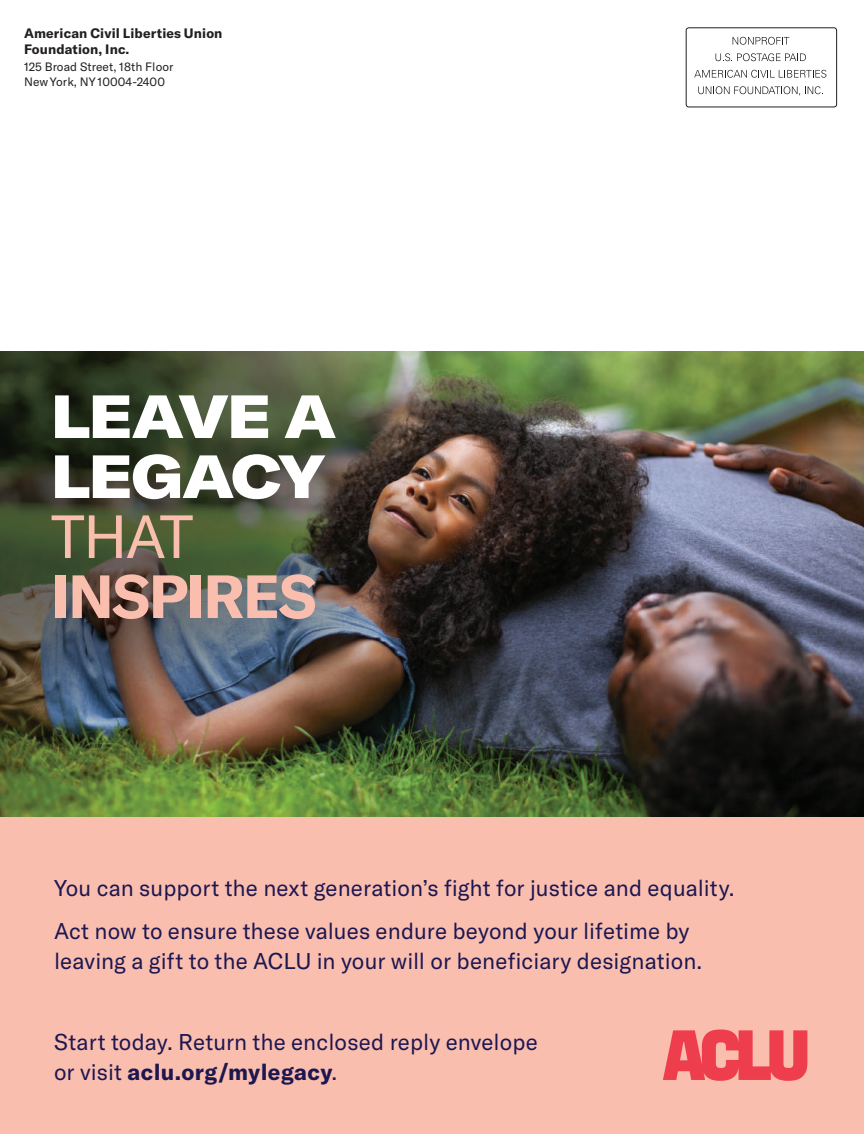
<style>
.page{position:relative;width:864px;height:1134px;background:#fff}
.page>*{position:absolute;margin:0;border:0;box-sizing:border-box;transform-origin:0 0}
.t1{font:900 expanded 60px/60px "GT America";letter-spacing:-.03em;color:#fff}
.t2{font:700 60px "GT America";letter-spacing:-.03em;color:#fabeaf}
.t3{font:60px "GT America";color:#fabeaf}
.t4{font:22.5px/43.5px "GT America";letter-spacing:.005em;color:#1d1750}
.t5{font:700 13.5px/16.2px "GT America";letter-spacing:.01em;color:#231f20}
.t6{font:12px/14.4px "GT America";letter-spacing:.01em;color:#231f20}
.s1{font-weight:700}
</style>
<div class="page">
<div style="left:0;top:770px;width:864px;height:364px;background:#fabeaf"></div>
<img style="left:0;top:351px;width:864px;height:465px">
<div style="left:686px;top:27px;width:151px;height:80px;border:1px solid #231f20;border-radius:3px"></div>
<svg style="left:733px;top:37px;width:56px;height:8px"></svg>
<svg style="left:716px;top:53px;width:90px;height:8px"></svg>
<svg style="left:694px;top:70px;width:132px;height:8px"></svg>
<svg style="left:698px;top:86px;width:125px;height:9px"></svg>
<svg style="left:663px;top:1030px;width:144px;height:51px"></svg>
<p class="t5" style="left:24px;top:24px;width:200px">American Civil Liberties Union<br>Foundation, Inc.</p>
<p class="t6" style="left:24px;top:60px;width:151px">125 Broad Street, 18th Floor<br>New York, NY 10004-2400</p>
<h1 class="t1" style="left:51px;top:385px;width:287px">LEAVE A<br>LEGACY</h1>
<h1 class="t3" style="left:51px;top:501px;width:144px">THAT</h1>
<h1 class="t2" style="left:51px;top:559px;width:267px">INSPIRES</h1>
<p class="t4" style="left:54px;top:866px;width:682px">You can support the next generation’s fight for justice and equality.<br>Act now to ensure these values endure beyond your lifetime by</p>
<p class="t4" style="left:54px;top:940px;width:650px">leaving a gift to the ACLU in your will or beneficiary designation.</p>
<p class="t4" style="left:54px;top:1027px;width:485px;line-height:30px">Start today. Return the enclosed reply envelope or visit <span class="s1">aclu.org/mylegacy</span>.</p>
</div>
